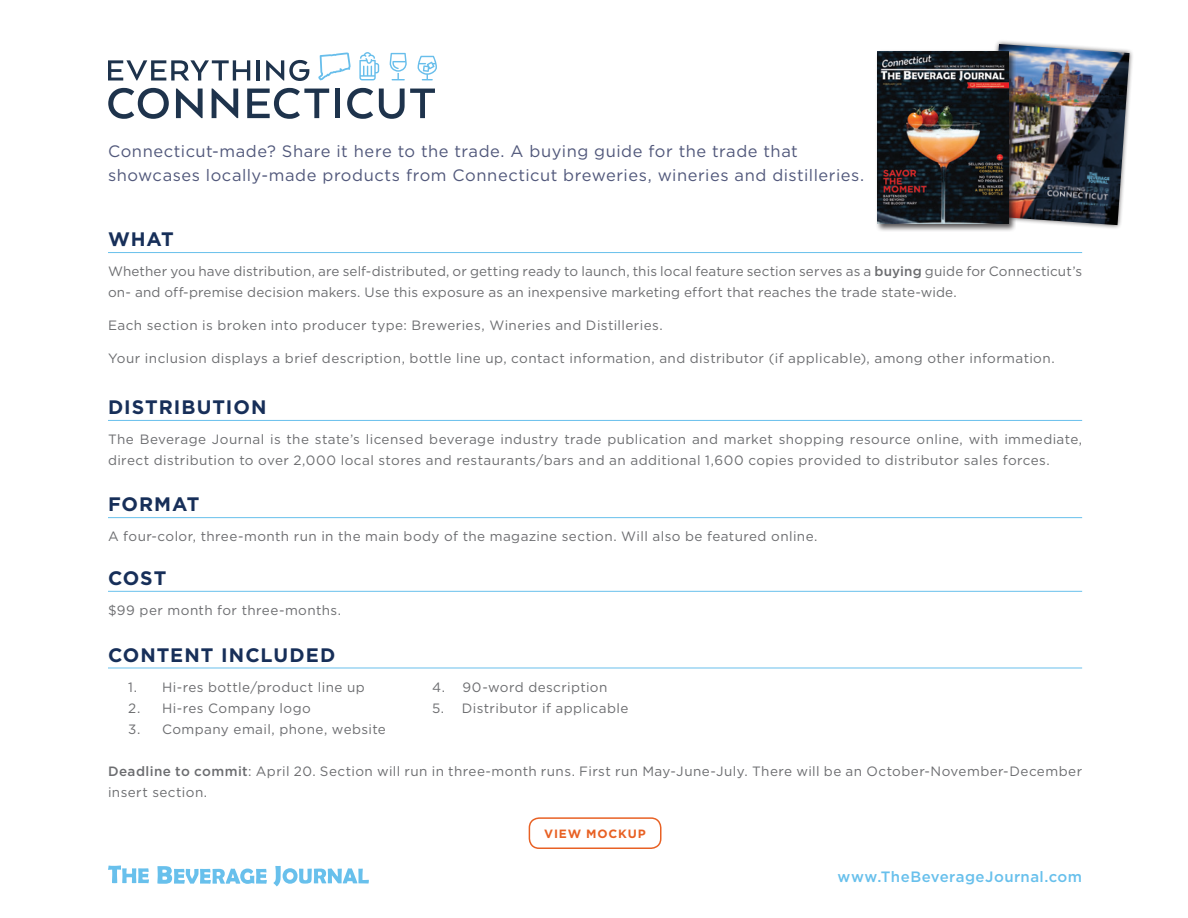
<style>
.page{position:relative;width:1188px;height:918px;background:#fff}
.page>*{position:absolute;margin:0;border:0;box-sizing:border-box;transform-origin:0 0}
.t1{font:700 19.5px "Gotham HTF";letter-spacing:.05em;color:#172f59}
.t2{font:16.5px/24px "Gotham HTF";letter-spacing:.03em;color:#51587b}
.t3{font:500 15px "Gotham HTF";letter-spacing:.03em;color:#68c0ec}
.t4{font:13.5px/21px "Gotham HTF";letter-spacing:.025em;color:#6c6d70}
.t5{font:700 12px "Gotham HTF";letter-spacing:.075em;color:#e86124}
.s1{font-weight:500}
</style>
<div class="page">
<svg style="left:108px;top:60px;width:142px;height:21px"></svg>
<hr style="left:257px;top:60px;width:3px;height:21px;background:#1e334c">
<svg style="left:266px;top:60px;width:43px;height:21px"></svg>
<svg style="left:108px;top:88px;width:61px;height:31px"></svg>
<svg style="left:176px;top:89px;width:27px;height:29px"></svg>
<svg style="left:212px;top:89px;width:26px;height:29px"></svg>
<svg style="left:247px;top:88px;width:82px;height:31px"></svg>
<div style="left:335px;top:89px;width:5px;height:29px;background:#1e334c"></div>
<svg style="left:347px;top:88px;width:26px;height:31px"></svg>
<svg style="left:379px;top:89px;width:56px;height:30px"></svg>
<svg style="left:389px;top:53px;width:18px;height:27px"></svg>
<svg style="left:417px;top:56px;width:20px;height:24px"></svg>
<svg style="left:359px;top:52px;width:20px;height:28px"></svg>
<svg style="left:318px;top:53px;width:33px;height:27px"></svg>
<hr style="left:108px;top:252px;width:974px;height:1px;background:#68c0ec">
<hr style="left:108px;top:420px;width:974px;height:1px;background:#68c0ec">
<hr style="left:108px;top:517px;width:974px;height:1px;background:#68c0ec">
<hr style="left:108px;top:591px;width:974px;height:1px;background:#68c0ec">
<hr style="left:108px;top:668px;width:974px;height:1px;background:#68c0ec">
<div style="left:982px;top:39px;width:152px;height:191px;background:#231f20;opacity:.75"></div>
<img style="left:987px;top:44px;width:143px;height:181px">
<div style="left:876px;top:49px;width:140px;height:183px;background:#231f20;opacity:.75"></div>
<img style="left:878px;top:51px;width:131px;height:173px">
<div style="left:529px;top:817px;width:133px;height:32px;border:2px solid #e86124;border-radius:10px"></div>
<svg style="left:108px;top:866px;width:41px;height:17px"></svg>
<svg style="left:157px;top:866px;width:110px;height:18px"></svg>
<svg style="left:273px;top:866px;width:96px;height:20px"></svg>
<p class="t2" style="left:108px;top:139px;width:758px">Connecticut-made? Share it here to the trade. A buying guide for the trade that showcases locally-made products from Connecticut breweries, wineries and distilleries.</p>
<p class="t1" style="left:108px;top:228px;width:67px">WHAT</p>
<p class="t4" style="left:108px;top:261px;width:976px">Whether you have distribution, are self-distributed, or getting ready to launch, this local feature section serves as a <span class="s1">buying</span> guide for Connecticut’s on- and off-premise decision makers. Use this exposure as an inexpensive marketing effort that reaches the trade state-wide.</p>
<p class="t4" style="left:108px;top:315px;width:556px">Each section is broken into producer type: Breweries, Wineries and Distilleries.</p>
<p class="t4" style="left:108px;top:348px;width:948px">Your inclusion displays a brief description, bottle line up, contact information, and distributor (if applicable), among other information.</p>
<p class="t1" style="left:108px;top:396px;width:160px">DISTRIBUTION</p>
<p class="t4" style="left:108px;top:428px;width:976px">The Beverage Journal is the state’s licensed beverage industry trade publication and market shopping resource online, with immediate, direct distribution to over 2,000 local stores and restaurants/bars and an additional 1,600 copies provided to distributor sales forces.</p>
<p class="t1" style="left:108px;top:493px;width:93px">FORMAT</p>
<p class="t4" style="left:108px;top:526px;width:711px">A four-color, three-month run in the main body of the magazine section. Will also be featured online.</p>
<p class="t1" style="left:108px;top:567px;width:60px">COST</p>
<p class="t4" style="left:108px;top:600px;width:235px">$99 per month for three-months.</p>
<p class="t1" style="left:108px;top:644px;width:229px">CONTENT INCLUDED</p>
<p class="t4" style="left:128px;top:676px;width:238px">1. Hi-res bottle/product line up</p>
<p class="t4" style="left:432px;top:676px;width:177px">4. 90-word description</p>
<p class="t4" style="left:128px;top:697px;width:184px">2. Hi-res Company logo</p>
<p class="t4" style="left:432px;top:697px;width:198px">5. Distributor if applicable</p>
<p class="t4" style="left:128px;top:718px;width:259px">3. Company email, phone, website</p>
<p class="t4" style="left:108px;top:760px;width:976px"><span class="s1">Deadline to commit</span>: April 20. Section will run in three-month runs. First run May-June-July. There will be an October-November-December insert section.</p>
<p class="t5" style="left:544px;top:826px;width:103px">VIEW MOCKUP</p>
<p class="t3" style="left:837px;top:868px;width:246px">www.TheBeverageJournal.com</p>
</div>
